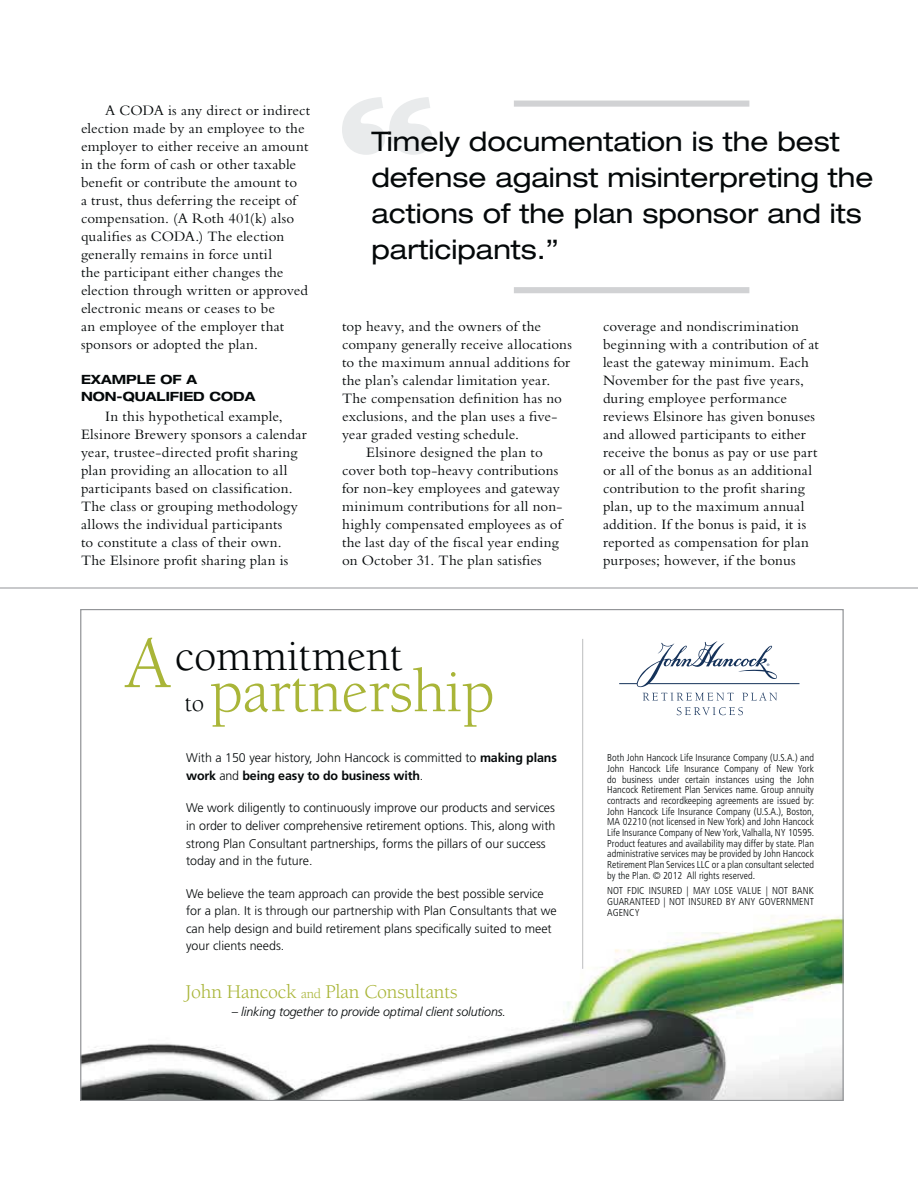
<style>
.page{position:relative;width:918px;height:1188px;background:#fff}
.page>*{position:absolute;margin:0;border:0;box-sizing:border-box;transform-origin:0 0}
.t1{font:75.3px "Berkeley";color:#a9b538}
.t2{font:62.7px "Berkeley";letter-spacing:-.005em;color:#a9b538}
.t3{font:45.15px "Berkeley";letter-spacing:-.005em;color:#040809}
.t4{font:expanded 27px/36px "Helvetica Neue LT Pro";color:#040809}
.t5{font:25.05px "Berkeley";color:#040809}
.t6{font:20.1px "Berkeley";letter-spacing:-.01em;color:#a9b538}
.t7{font:15px/18px "Bembo Std";letter-spacing:.01em;color:#040809}
.t8{font:700 expanded 12.75px/17.2px "Helvetica Neue LT Pro";color:#040809}
.t9{font:300 12.6px/17.5px "Frutiger";color:#040809}
.t10{font:italic 300 12.6px "Frutiger";letter-spacing:-.01em;color:#040809}
.t11{font:300 condensed 10.05px/10.6px "Frutiger";letter-spacing:.005em;color:#040809;text-align:justify}
.s1{font-weight:700}
.s2{font-size:13.8px}
</style>
<div class="page">
<svg style="left:342px;top:97px;width:90px;height:58px"></svg>
<div style="left:514px;top:101px;width:235px;height:6px;background:#d1d2d4"></div>
<div style="left:514px;top:287px;width:235px;height:6px;background:#d1d2d4"></div>
<img style="left:83px;top:656px;width:758px;height:443px">
<svg style="left:677px;top:707px;width:66px;height:8px"></svg>
<hr style="left:647px;top:683px;width:152px;height:1px;background:#15325a">
<svg style="left:619px;top:641px;width:161px;height:60px"></svg>
<hr style="left:582px;top:639px;width:1px;height:330px;background:#bcbdbf">
<hr style="left:0;top:588px;width:918px;height:1px;background:#939598">
<p class="t7" style="left:81px;top:103px;width:231px;text-indent:24px">A CODA is any direct or indirect election made by an employee to the employer to either receive an amount in the form of cash or other taxable benefit or contribute the amount to<br>a trust, thus deferring the receipt of compensation. (A Roth 401(k) also qualifies as CODA.) The election generally remains in force until<br>the participant either changes the election through written or approved electronic means or ceases to be<br>an employee of the employer that sponsors or adopted the plan.</p>
<p class="t8" style="left:81px;top:371px;width:176px">EXAMPLE OF A<br>NON-QUALIFIED CODA</p>
<p class="t7" style="left:81px;top:409px;width:227px;text-indent:24px">In this hypothetical example, Elsinore Brewery sponsors a calendar year, trustee-directed profit sharing plan providing an allocation to all participants based on classification.<br>The class or grouping methodology allows the individual participants<br>to constitute a class of their own.<br>The Elsinore profit sharing plan is</p>
<h3 class="t4" style="left:371px;top:125px;width:504px">Timely documentation is the best defense against misinterpreting the actions of the plan sponsor and its participants.”</h3>
<p class="t7" style="left:342px;top:319px;width:201px">top heavy, and the owners of the</p>
<p class="t7" style="left:342px;top:337px;width:231px">company generally receive allocations</p>
<p class="t7" style="left:342px;top:355px;width:230px">to the maximum annual additions for</p>
<p class="t7" style="left:342px;top:373px;width:210px">the plan’s calendar limitation year.</p>
<p class="t7" style="left:342px;top:391px;width:222px">The compensation definition has no</p>
<p class="t7" style="left:342px;top:409px;width:217px">exclusions, and the plan uses a five-</p>
<p class="t7" style="left:342px;top:427px;width:179px">year graded vesting schedule.</p>
<p class="t7" style="left:366px;top:445px;width:178px">Elsinore designed the plan to</p>
<p class="t7" style="left:342px;top:463px;width:218px">cover both top-heavy contributions</p>
<p class="t7" style="left:342px;top:481px;width:219px">for non-key employees and gateway</p>
<p class="t7" style="left:342px;top:499px;width:222px">minimum contributions for all non-</p>
<p class="t7" style="left:342px;top:517px;width:221px">highly compensated employees as of</p>
<p class="t7" style="left:342px;top:535px;width:218px">the last day of the fiscal year ending</p>
<p class="t7" style="left:342px;top:553px;width:201px">on October 31. The plan satisfies</p>
<p class="t7" style="left:603px;top:319px;width:217px">coverage and nondiscrimination beginning with a contribution of at least the gateway minimum. Each November for the past five years, during employee performance reviews Elsinore has given bonuses and allowed participants to either receive the bonus as pay or use part or all of the bonus as an additional contribution to the profit sharing plan, up to the maximum annual addition. If the bonus is paid, it is reported as compensation for plan purposes; however, if the bonus</p>
<h1 class="t1" style="left:125px;top:634px;width:47px">A</h1>
<h3 class="t3" style="left:175px;top:638px;width:229px">commitment</h3>
<h2 class="t2" style="left:210px;top:667px;width:287px">partnership</h2>
<h3 class="t5" style="left:185px;top:694px;width:21px">to</h3>
<p class="t9" style="left:186px;top:750px;width:372px">With a 150 year history, John Hancock is committed to <span class="s1">making plans work</span> and <span class="s1">being easy to do business with</span>.</p>
<p class="t9" style="left:186px;top:800px;width:371px">We work diligently to continuously improve our products and services in order to deliver comprehensive retirement options. This, along with strong Plan Consultant partnerships, forms the pillars of our success today and in the future.</p>
<p class="t9" style="left:186px;top:886px;width:372px">We believe the team approach can provide the best possible service for a plan. It is through our partnership with Plan Consultants that we can help design and build retirement plans specifically suited to meet your clients needs.</p>
<h3 class="t6" style="left:185px;top:984px;width:274px">John Hancock <span class="s2">and</span> Plan Consultants</h3>
<p class="t10" style="left:232px;top:1006px;width:276px">– linking together to provide optimal client solutions.</p>
<p class="t11" style="left:607px;top:753px;width:209px">Both John Hancock Life Insurance Company (U.S.A.) and John Hancock Life Insurance Company of New York do business under certain instances using the John Hancock Retirement Plan Services name. Group annuity contracts and recordkeeping agreements are issued by:<br>John Hancock Life Insurance Company (U.S.A.), Boston, MA 02210 (not licensed in New York) and John Hancock Life Insurance Company of New York, Valhalla, NY 10595.<br>Product features and availability may differ by state. Plan administrative services may be provided by John Hancock Retirement Plan Services LLC or a plan consultant selected by the Plan. © 2012 All rights reserved.</p>
<p class="t11" style="left:607px;top:886px;width:208px">NOT FDIC INSURED | MAY LOSE VALUE | NOT BANK GUARANTEED | NOT INSURED BY ANY GOVERNMENT AGENCY</p>
</div>
